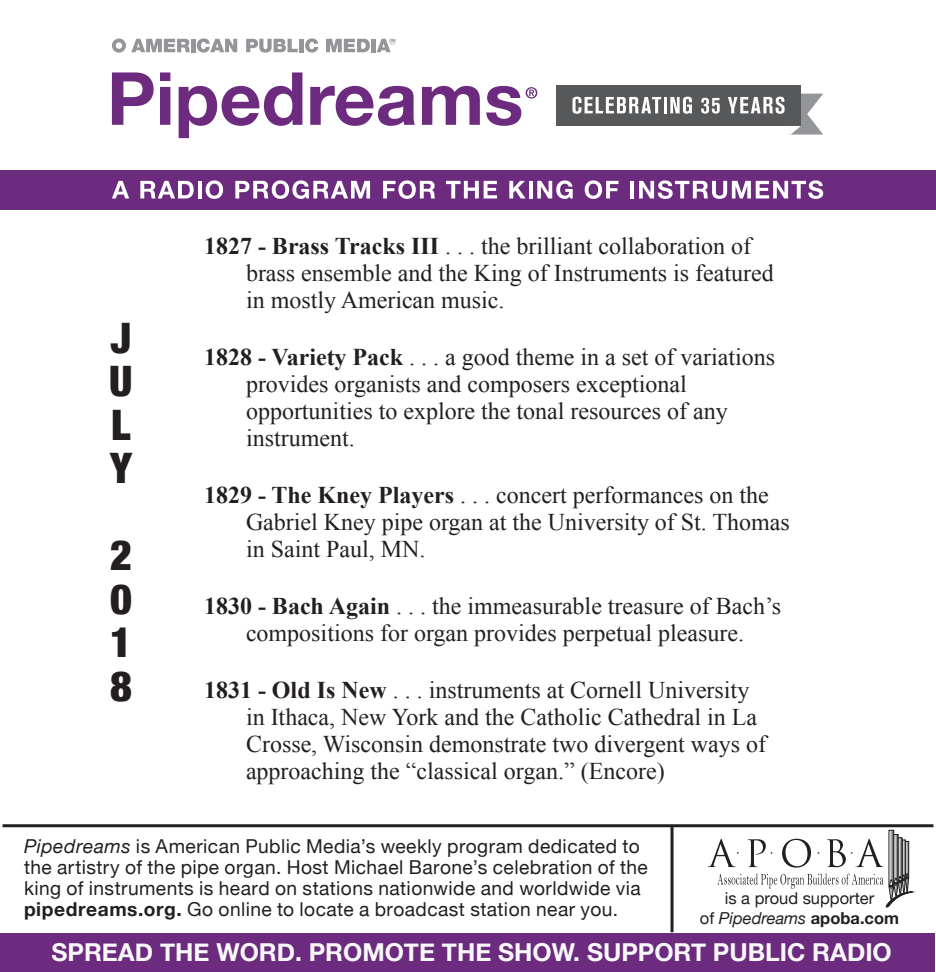
<style>
.page{position:relative;width:936px;height:972px;background:#fff}
.page>*{position:absolute;margin:0;border:0;box-sizing:border-box;transform-origin:0 0}
.t1{font:900 condensed 42px "Helvetica Neue";color:#231f20}
.t2{font:700 24.6px "Helvetica Neue";color:#f8f8f9}
.Short_Form_4{font:24px/27px "Times New Roman";color:#231f20}
.t3{font:19.2px/21px "Helvetica Neue";letter-spacing:.025em;color:#231f20}
.t4{font:italic 16.5px "Helvetica Neue";color:#231f20}
.t5{font:16.5px "Helvetica Neue";color:#231f20}
.s1{font-weight:700}
.s2{font-style:italic}
.s3{font-style:normal}
.s4{font-weight:700;font-style:normal}
</style>
<div class="page">
<div style="left:1px;top:933px;width:934px;height:39px;background:#6c2b7e"></div>
<hr style="left:3px;top:824px;width:931px;height:3px;background:#231f20">
<hr style="left:671px;top:826px;width:3px;height:106px;background:#231f20">
<svg style="left:708px;top:830px;width:205px;height:78px"></svg>
<div style="left:0;top:170px;width:935px;height:40px;background:#6c2b7e"></div>
<svg style="left:112px;top:181px;width:17px;height:17px"></svg>
<svg style="left:140px;top:181px;width:54px;height:17px"></svg>
<hr style="left:198px;top:181px;width:4px;height:17px;background:#fff">
<svg style="left:206px;top:180px;width:17px;height:19px"></svg>
<svg style="left:235px;top:180px;width:135px;height:19px"></svg>
<svg style="left:383px;top:180px;width:52px;height:19px"></svg>
<svg style="left:446px;top:181px;width:51px;height:17px"></svg>
<svg style="left:509px;top:181px;width:17px;height:17px"></svg>
<hr style="left:529px;top:181px;width:3px;height:17px;background:#fff">
<svg style="left:537px;top:180px;width:36px;height:19px"></svg>
<svg style="left:585px;top:180px;width:34px;height:19px"></svg>
<hr style="left:630px;top:181px;width:4px;height:17px;background:#fff">
<svg style="left:639px;top:180px;width:184px;height:19px"></svg>
<div style="left:557px;top:85px;width:244px;height:40px;background:#57585a"></div>
<svg style="left:573px;top:97px;width:88px;height:17px"></svg>
<hr style="left:664px;top:97px;width:3px;height:16px;background:#fff">
<svg style="left:670px;top:97px;width:22px;height:17px"></svg>
<svg style="left:701px;top:98px;width:19px;height:16px"></svg>
<svg style="left:728px;top:94px;width:95px;height:41px"></svg>
<svg style="left:112px;top:72px;width:42px;height:53px"></svg>
<svg style="left:160px;top:72px;width:10px;height:53px"></svg>
<svg style="left:179px;top:72px;width:123px;height:66px"></svg>
<svg style="left:310px;top:86px;width:105px;height:40px"></svg>
<svg style="left:422px;top:86px;width:58px;height:39px"></svg>
<svg style="left:486px;top:86px;width:51px;height:40px"></svg>
<svg style="left:112px;top:39px;width:78px;height:14px"></svg>
<hr style="left:191px;top:39px;width:4px;height:13px;background:#939598">
<svg style="left:197px;top:38px;width:40px;height:15px"></svg>
<svg style="left:246px;top:39px;width:52px;height:14px"></svg>
<div style="left:299px;top:39px;width:5px;height:13px;background:#939598"></div>
<svg style="left:305px;top:38px;width:13px;height:15px"></svg>
<svg style="left:326px;top:39px;width:44px;height:13px"></svg>
<hr style="left:372px;top:39px;width:4px;height:13px;background:#939598">
<svg style="left:377px;top:39px;width:18px;height:13px"></svg>
<p class="t1" style="left:111px;top:303px;width:22px">J</p>
<p class="t1" style="left:109px;top:347px;width:25px">U</p>
<p class="t1" style="left:111px;top:390px;width:21px">L</p>
<p class="t1" style="left:110px;top:434px;width:23px">Y</p>
<p class="t1" style="left:110px;top:521px;width:23px">2</p>
<p class="t1" style="left:110px;top:564px;width:23px">0</p>
<p class="t1" style="left:110px;top:608px;width:23px">1</p>
<p class="t1" style="left:110px;top:651px;width:23px">8</p>
<p class="Short_Form_4" style="left:246px;top:232px;width:529px;text-indent:-42px"><span class="s1">1827 - Brass Tracks III</span> . . . the brilliant collaboration of brass ensemble and the King of Instruments is featured in mostly American music.</p>
<p class="Short_Form_4" style="left:246px;top:343px;width:531px;text-indent:-42px"><span class="s1">1828 - Variety Pack</span> . . . a good theme in a set of variations provides organists and composers exceptional opportunities to explore the tonal resources of any instrument.</p>
<p class="Short_Form_4" style="left:246px;top:481px;width:545px;text-indent:-42px"><span class="s1">1829 - The Kney Players</span> . . . concert performances on the<br>Gabriel Kney pipe organ at the University of St. Thomas in Saint Paul, MN.</p>
<p class="Short_Form_4" style="left:204px;top:592px;width:579px;text-align:center"><span class="s1">1830 - Bach Again</span> . . . the immeasurable treasure of Bach’s compositions for organ provides perpetual pleasure.</p>
<p class="Short_Form_4" style="left:246px;top:676px;width:522px;text-indent:-42px"><span class="s1">1831 - Old Is New</span> . . . instruments at Cornell University in Ithaca, New York and the Catholic Cathedral in La Crosse, Wisconsin demonstrate two divergent ways of approaching the “classical organ.” (Encore)</p>
<p class="t3" style="left:24px;top:837px;width:625px"><span class="s2">Pipedreams</span> is American Public Media’s weekly program dedicated to the artistry of the pipe organ. Host Michael Barone’s celebration of the king of instruments is heard on stations nationwide and worldwide via <span class="s1">pipedreams.org.</span> Go online to locate a broadcast station near you.</p>
<p class="t5" style="left:725px;top:887px;width:151px">is a proud supporter</p>
<p class="t4" style="left:700px;top:906px;width:201px"><span class="s3">of</span> Pipedreams <span class="s4">apoba.com</span></p>
<p class="t2" style="left:52px;top:933px;width:842px">SPREAD THE WORD. PROMOTE THE SHOW. SUPPORT PUBLIC RADIO</p>
</div>
